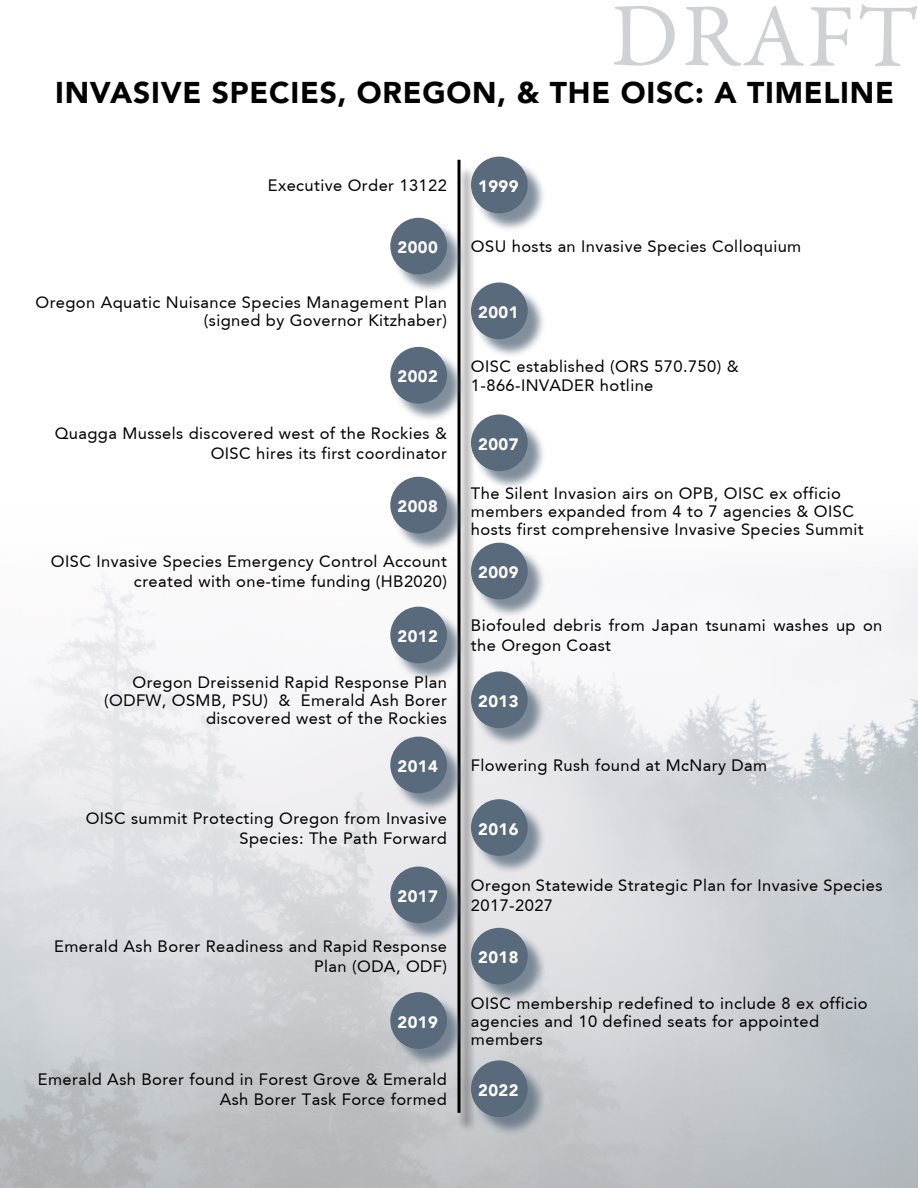
<style>
.page{position:relative;width:918px;height:1188px;background:#fff}
.page>*{position:absolute;margin:0;border:0;box-sizing:border-box;transform-origin:0 0}
.t1{font:90px "Garamond Premr Pro";letter-spacing:.035em;color:#cfd1d2}
.t2{font:900 30px "Avenir";letter-spacing:.025em;color:#000}
.t3{font:16.5px/19.8px "Avenir";letter-spacing:.025em;color:#000;text-align:right}
.t4{font:900 16.5px "Avenir";letter-spacing:.025em;color:#fff}
</style>
<div class="page">
<img style="left:0;top:499px;width:918px;height:689px">
<div style="left:457px;top:165px;width:19px;height:968px;background:#000;opacity:.75"></div>
<hr style="left:458px;top:160px;width:2px;height:953px;background:#000">
<div style="left:474px;top:159px;width:72px;height:73px;background:#586a7b;opacity:.75"></div>
<div style="left:471px;top:157px;width:57px;height:56px;background:#586a7b;border-radius:50%"></div>
<div style="left:474px;top:1063px;width:72px;height:72px;background:#586a7b;opacity:.75"></div>
<div style="left:471px;top:1060px;width:57px;height:57px;background:#586a7b;border-radius:50%"></div>
<div style="left:474px;top:930px;width:72px;height:73px;background:#586a7b;opacity:.75"></div>
<div style="left:471px;top:928px;width:57px;height:56px;background:#586a7b;border-radius:50%"></div>
<div style="left:393px;top:995px;width:73px;height:72px;background:#586a7b;opacity:.75"></div>
<div style="left:390px;top:992px;width:57px;height:57px;background:#586a7b;border-radius:50%"></div>
<div style="left:393px;top:869px;width:73px;height:73px;background:#586a7b;opacity:.75"></div>
<div style="left:390px;top:867px;width:57px;height:56px;background:#586a7b;border-radius:50%"></div>
<div style="left:474px;top:802px;width:72px;height:72px;background:#586a7b;opacity:.75"></div>
<div style="left:471px;top:799px;width:57px;height:57px;background:#586a7b;border-radius:50%"></div>
<div style="left:393px;top:739px;width:73px;height:73px;background:#586a7b;opacity:.75"></div>
<div style="left:390px;top:737px;width:57px;height:56px;background:#586a7b;border-radius:50%"></div>
<div style="left:474px;top:674px;width:72px;height:72px;background:#586a7b;opacity:.75"></div>
<div style="left:471px;top:671px;width:57px;height:57px;background:#586a7b;border-radius:50%"></div>
<div style="left:393px;top:609px;width:73px;height:73px;background:#586a7b;opacity:.75"></div>
<div style="left:390px;top:607px;width:57px;height:56px;background:#586a7b;border-radius:50%"></div>
<div style="left:474px;top:545px;width:72px;height:73px;background:#586a7b;opacity:.75"></div>
<div style="left:471px;top:543px;width:57px;height:56px;background:#586a7b;border-radius:50%"></div>
<div style="left:393px;top:479px;width:73px;height:73px;background:#586a7b;opacity:.75"></div>
<div style="left:390px;top:477px;width:57px;height:56px;background:#586a7b;border-radius:50%"></div>
<div style="left:474px;top:417px;width:72px;height:72px;background:#586a7b;opacity:.75"></div>
<div style="left:471px;top:414px;width:57px;height:57px;background:#586a7b;border-radius:50%"></div>
<div style="left:393px;top:349px;width:73px;height:73px;background:#586a7b;opacity:.75"></div>
<div style="left:390px;top:347px;width:57px;height:57px;background:#586a7b;border-radius:50%"></div>
<div style="left:474px;top:285px;width:72px;height:72px;background:#586a7b;opacity:.75"></div>
<div style="left:471px;top:282px;width:57px;height:57px;background:#586a7b;border-radius:50%"></div>
<div style="left:393px;top:220px;width:73px;height:73px;background:#586a7b;opacity:.75"></div>
<div style="left:390px;top:218px;width:57px;height:56px;background:#586a7b;border-radius:50%"></div>
<h1 class="t1" style="left:611px;top:-18px;width:308px">DRAFT</h1>
<h2 class="t2" style="left:55px;top:67px;width:840px">INVASIVE SPECIES, OREGON, &amp; THE OISC: A TIMELINE</h2>
<p class="t3" style="left:268px;top:176px;width:181px">Executive Order 13122</p>
<p class="t4" style="left:398px;top:233px;width:42px">2000</p>
<p class="t3" style="left:36px;top:293px;width:413px;line-height:18px">Oregon Aquatic Nuisance Species Management Plan (signed by Governor Kitzhaber)</p>
<p class="t4" style="left:398px;top:362px;width:42px">2002</p>
<p class="t3" style="left:55px;top:424px;width:394px">Quagga Mussels discovered west of the Rockies &amp;<br>OISC hires its first coordinator</p>
<p class="t4" style="left:398px;top:492px;width:42px">2008</p>
<p class="t3" style="left:51px;top:552px;width:397px">OISC Invasive Species Emergency Control Account created with one-time funding (HB2020)</p>
<p class="t4" style="left:398px;top:622px;width:42px">2012</p>
<p class="t3" style="left:104px;top:673px;width:344px;line-height:18px">Oregon Dreissenid Rapid Response Plan (ODFW, OSMB, PSU) &amp; Emerald Ash Borer discovered west of the Rockies</p>
<p class="t4" style="left:398px;top:752px;width:42px">2014</p>
<p class="t3" style="left:86px;top:808px;width:363px">OISC summit Protecting Oregon from Invasive<br>Species: The Path Forward</p>
<p class="t4" style="left:398px;top:882px;width:42px">2017</p>
<p class="t3" style="left:54px;top:937px;width:394px">Emerald Ash Borer Readiness and Rapid Response<br>Plan (ODA, ODF)</p>
<p class="t4" style="left:398px;top:1008px;width:42px">2019</p>
<p class="t3" style="left:38px;top:1070px;width:411px">Emerald Ash Borer found in Forest Grove &amp; Emerald<br>Ash Borer Task Force formed</p>
<p class="t4" style="left:478px;top:172px;width:42px">1999</p>
<p class="t3" style="left:471px;top:237px;width:332px">OSU hosts an Invasive Species Colloquium</p>
<p class="t4" style="left:478px;top:298px;width:42px">2001</p>
<p class="t3" style="left:471px;top:356px;width:269px;text-align:left">OISC established (ORS 570.750) &amp;<br>1-866-INVADER hotline</p>
<p class="t4" style="left:478px;top:430px;width:42px">2007</p>
<p class="t3" style="left:471px;top:485px;width:394px;line-height:18px;text-align:left">The Silent Invasion airs on OPB, OISC ex officio members expanded from 4 to 7 agencies &amp; OISC hosts first comprehensive Invasive Species Summit</p>
<p class="t4" style="left:478px;top:558px;width:42px">2009</p>
<p class="t3" style="left:471px;top:616px;width:413px;text-align:left">Biofouled debris from Japan tsunami washes up on the Oregon Coast</p>
<p class="t4" style="left:478px;top:687px;width:42px">2013</p>
<p class="t3" style="left:471px;top:756px;width:298px">Flowering Rush found at McNary Dam</p>
<p class="t4" style="left:478px;top:815px;width:42px">2016</p>
<p class="t3" style="left:471px;top:876px;width:413px;text-align:left">Oregon Statewide Strategic Plan for Invasive Species<br>2017-2027</p>
<p class="t4" style="left:478px;top:943px;width:42px">2018</p>
<p class="t3" style="left:471px;top:994px;width:398px;line-height:18px;text-align:left">OISC membership redefined to include 8 ex officio agencies and 10 defined seats for appointed members</p>
<p class="t4" style="left:478px;top:1076px;width:42px">2022</p>
</div>
